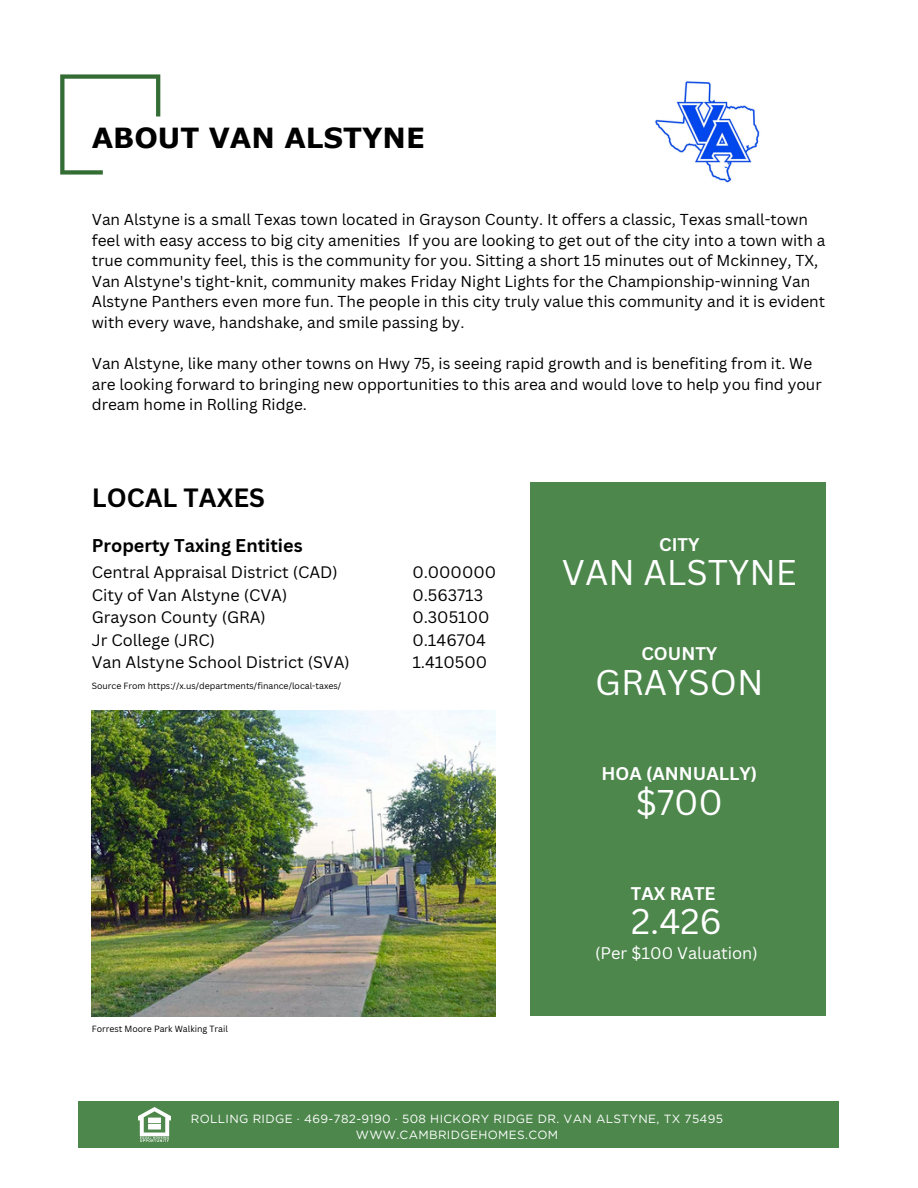
<style>
.page{position:relative;width:918px;height:1188px;background:#fff}
.page>*{position:absolute;margin:0;border:0;box-sizing:border-box;transform-origin:0 0}
.t1{font:34.8px "Canva Sans";color:#fff}
.t2{font:700 27.75px "Verdana";color:#000}
.t3{font:700 25.8px "Canva Sans";color:#000}
.t4{font:700 18px "Canva Sans";color:#000}
.t5{font:700 17.85px "Canva Sans";color:#fff}
.t6{font:16.35px "Canva Sans";color:#fff}
.t7{font:16.2px "Canva Sans";color:#000}
.t8{font:15.45px/20.5px "Canva Sans";color:#000}
.t9{font:11.85px "Gotham HTF";letter-spacing:.03em;color:#fff}
.t10{font:8.7px "Canva Sans";color:#000}
</style>
<div class="page">
<img style="left:655px;top:81px;width:105px;height:102px">
<svg style="left:60px;top:74px;width:100px;height:101px"></svg>
<div style="left:530px;top:482px;width:296px;height:534px;background:#4d874c"></div>
<img style="left:92px;top:710px;width:404px;height:306px">
<div style="left:79px;top:1102px;width:760px;height:46px;background:#4d874c"></div>
<img style="left:139px;top:1107px;width:31px;height:35px">
<p class="t2" style="left:92px;top:120px;width:335px">ABOUT VAN ALSTYNE</p>
<p class="t8" style="left:92px;top:209px;width:735px">Van Alstyne is a small Texas town located in Grayson County. It offers a classic, Texas small-town feel with easy access to big city amenities If you are looking to get out of the city into a town with a true community feel, this is the community for you. Sitting a short 15 minutes out of Mckinney, TX, Van Alstyne's tight-knit, community makes Friday Night Lights for the Championship-winning Van Alstyne Panthers even more fun. The people in this city truly value this community and it is evident with every wave, handshake, and smile passing by.</p>
<p class="t8" style="left:92px;top:353px;width:731px">Van Alstyne, like many other towns on Hwy 75, is seeing rapid growth and is benefiting from it. We are looking forward to bringing new opportunities to this area and would love to help you find your dream home in Rolling Ridge.</p>
<p class="t3" style="left:92px;top:479px;width:175px">LOCAL TAXES</p>
<p class="t4" style="left:92px;top:533px;width:212px">Property Taxing Entities</p>
<p class="t7" style="left:92px;top:561px;width:248px">Central Appraisal District (CAD)</p>
<p class="t7" style="left:92px;top:583px;width:197px">City of Van Alstyne (CVA)</p>
<p class="t7" style="left:92px;top:606px;width:176px">Grayson County (GRA)</p>
<p class="t7" style="left:92px;top:628px;width:125px">Jr College (JRC)</p>
<p class="t7" style="left:92px;top:651px;width:260px">Van Alstyne School District (SVA)</p>
<p class="t10" style="left:92px;top:680px;width:251px">Source From https://x.us/departments/finance/local-taxes/</p>
<p class="t7" style="left:412px;top:561px;width:85px">0.000000</p>
<p class="t7" style="left:412px;top:583px;width:72px">0.563713</p>
<p class="t7" style="left:412px;top:606px;width:79px">0.305100</p>
<p class="t7" style="left:412px;top:628px;width:75px">0.146704</p>
<p class="t7" style="left:412px;top:651px;width:76px">1.410500</p>
<p class="t10" style="left:92px;top:1022px;width:138px">Forrest Moore Park Walking Trail</p>
<p class="t5" style="left:659px;top:532px;width:42px">CITY</p>
<p class="t1" style="left:562px;top:548px;width:236px">VAN ALSTYNE</p>
<p class="t5" style="left:641px;top:641px;width:77px">COUNTY</p>
<p class="t1" style="left:595px;top:658px;width:170px">GRAYSON</p>
<p class="t5" style="left:602px;top:761px;width:157px">HOA (ANNUALLY)</p>
<p class="t1" style="left:636px;top:778px;width:89px">$700</p>
<p class="t5" style="left:631px;top:881px;width:86px">TAX RATE</p>
<p class="t1" style="left:631px;top:897px;width:92px">2.426</p>
<p class="t6" style="left:595px;top:941px;width:164px">(Per $100 Valuation)</p>
<p class="t9" style="left:191px;top:1112px;width:534px">ROLLING RIDGE · 469-782-9190 · 508 HICKORY RIDGE DR. VAN ALSTYNE, TX 75495</p>
<p class="t9" style="left:356px;top:1128px;width:204px">WWW.CAMBRIDGEHOMES.COM</p>
</div>
